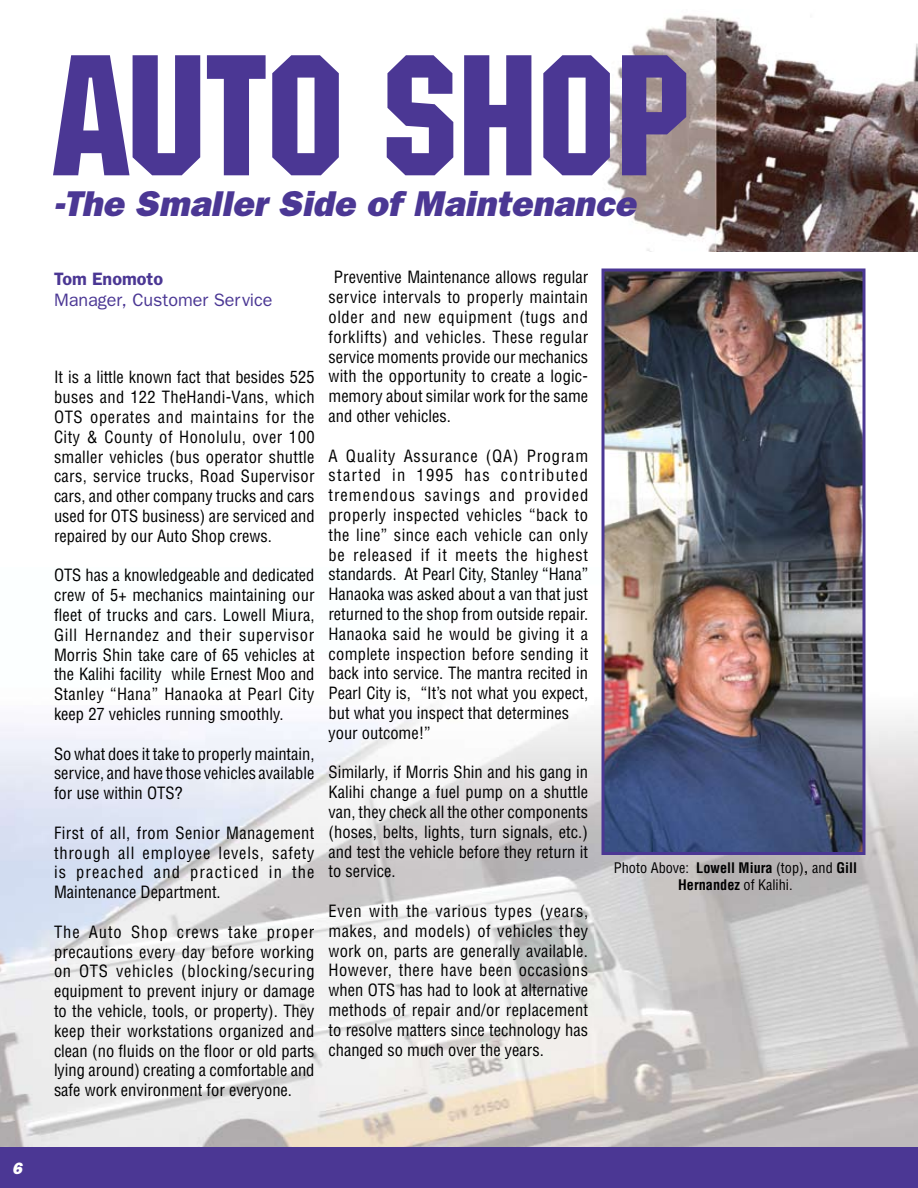
<style>
.page{position:relative;width:918px;height:1188px;background:#fff}
.page>*{position:absolute;margin:0;border:0;box-sizing:border-box;transform-origin:0 0}
.t1{font:180px "Machine ITCTT";color:#4b3794}
.t2{font:italic 800 36px "Franklin Gothic";color:#4b3794}
.t3{font:18px "Franklin Gothic";color:#4b3794}
.t4{font:600 18px "Franklin Gothic";color:#4b3794}
.t5{font:condensed 16.5px/19.8px "Helvetica";color:#000;text-align:justify}
.t6{font:condensed 16.5px/19.8px "Helvetica";letter-spacing:.02em;color:#000}
.t7{font:italic 800 16.5px "Franklin Gothic";color:#fff}
.t8{font:condensed 14.25px/17.1px "Helvetica";color:#000;text-align:center}
.s1{font-weight:700}
</style>
<div class="page">
<img style="left:0;top:567px;width:918px;height:581px">
<img style="left:601px;top:15px;width:317px;height:237px">
<div style="left:0;top:1148px;width:918px;height:40px;background:#4b3794"></div>
<img style="left:606px;top:272px;width:256px;height:579px">
<div style="left:602px;top:268px;width:264px;height:587px;border:3px solid #4b3794"></div>
<p class="t7" style="left:12px;top:1159px;width:11px">6</p>
<h1 class="t1" style="left:55px;top:13px;width:634px">AUTO SHOP</h1>
<h2 class="t2" style="left:54px;top:183px;width:583px">-The Smaller Side of Maintenance</h2>
<p class="t4" style="left:54px;top:268px;width:111px">Tom Enomoto</p>
<p class="t3" style="left:54px;top:289px;width:220px">Manager, Customer Service</p>
<p class="t5" style="left:54px;top:367px;width:262px">It is a little known fact that besides 525 buses and 122 TheHandi-Vans, which OTS operates and maintains for the City &amp; County of Honolulu, over 100 smaller vehicles (bus operator shuttle cars, service trucks, Road Supervisor cars, and other company trucks and cars used for OTS business) are serviced and repaired by our Auto Shop crews.</p>
<p class="t5" style="left:54px;top:565px;width:262px">OTS has a knowledgeable and dedicated crew of 5+ mechanics maintaining our fleet of trucks and cars. Lowell Miura, Gill Hernandez and their supervisor Morris Shin take care of 65 vehicles at the Kalihi facility while Ernest Moo and Stanley “Hana” Hanaoka at Pearl City keep 27 vehicles running smoothly.</p>
<p class="t5" style="left:54px;top:743px;width:262px">So what does it take to properly maintain, service, and have those vehicles available for use within OTS?</p>
<p class="t5" style="left:54px;top:823px;width:262px">First of all, from Senior Management through all employee levels, safety is preached and practiced in the Maintenance Department.</p>
<p class="t5" style="left:54px;top:922px;width:262px">The Auto Shop crews take proper precautions every day before working on OTS vehicles (blocking/securing equipment to prevent injury or damage to the vehicle, tools, or property). They keep their workstations organized and clean (no fluids on the floor or old parts lying around) creating a comfortable and safe work environment for everyone.</p>
<p class="t5" style="left:328px;top:267px;width:261px;text-indent:5px">Preventive Maintenance allows regular service intervals to properly maintain older and new equipment (tugs and forklifts) and vehicles. These regular service moments provide our mechanics with the opportunity to create a logic&shy;memory about similar work for the same and other vehicles.</p>
<p class="t6" style="left:328px;top:445px;width:261px">A Quality Assurance (QA) Program started in 1995 has contributed tremendous savings and provided properly inspected vehicles “back to the line” since each vehicle can only be released if it meets the highest standards. At Pearl City, Stanley “Hana” Hanaoka was asked about a van that just returned to the shop from outside repair.<br>Hanaoka said he would be giving it a complete inspection before sending it back into service. The mantra recited in Pearl City is, “It’s not what you expect, but what you inspect that determines your outcome!”</p>
<p class="t5" style="left:328px;top:762px;width:261px">Similarly, if Morris Shin and his gang in Kalihi change a fuel pump on a shuttle van, they check all the other components (hoses, belts, lights, turn signals, etc.) and test the vehicle before they return it to service.</p>
<p class="t5" style="left:328px;top:901px;width:261px">Even with the various types (years, makes, and models) of vehicles they work on, parts are generally available.<br>However, there have been occasions when OTS has had to look at alternative methods of repair and/or replacement to resolve matters since technology has changed so much over the years.</p>
<p class="t8" style="left:614px;top:859px;width:245px">Photo Above: <span class="s1">Lowell Miura</span> (top)<span class="s1">,</span> and <span class="s1">Gill<br>Hernandez</span> of Kalihi.</p>
</div>
